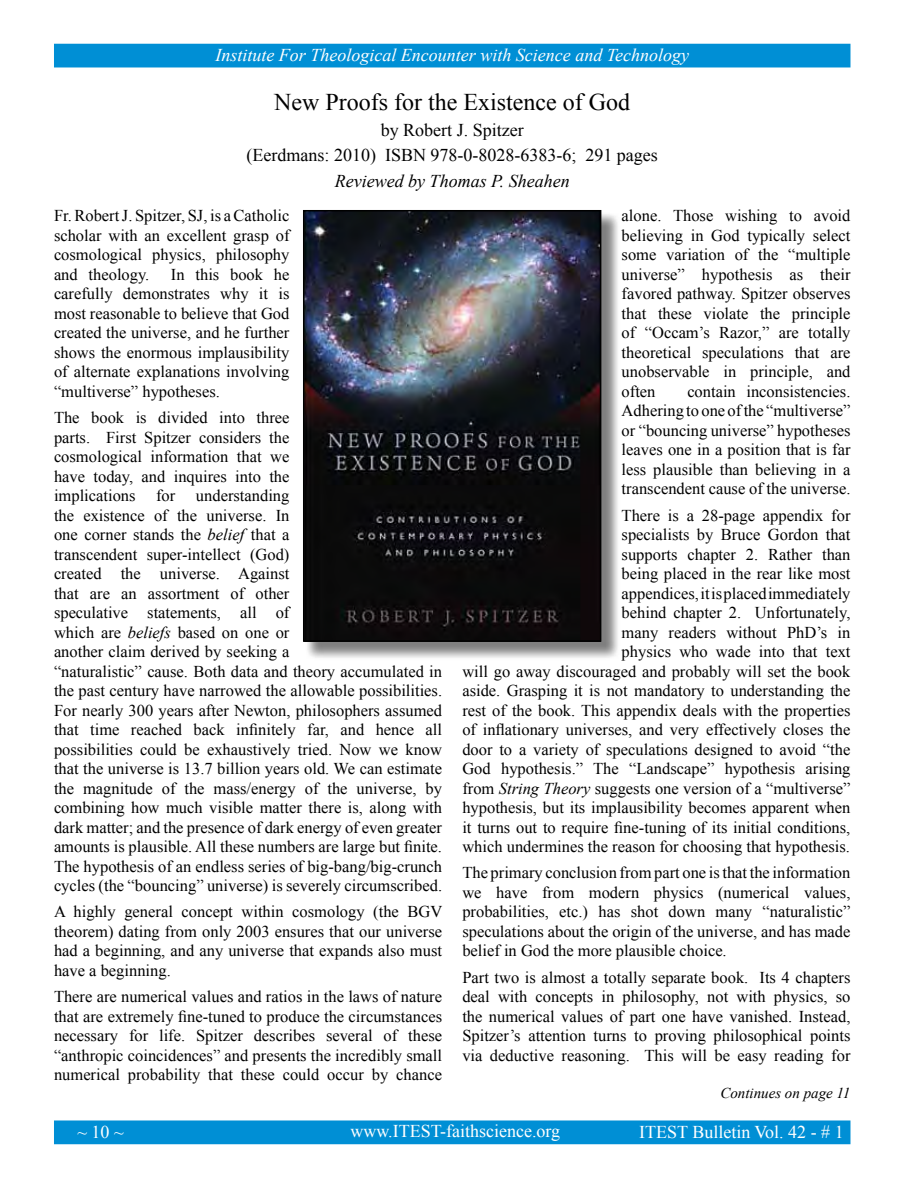
<style>
.page{position:relative;width:918px;height:1188px;background:#fff}
.page>*{position:absolute;margin:0;border:0;box-sizing:border-box;transform-origin:0 0}
.t1{font:24px "Times New Roman";color:#000}
.t2{font:18px/25.5px "Times New Roman";color:#000;text-align:center}
.t3{font:italic 18px "Times New Roman";color:#fff}
.t4{font:18px "Times New Roman";color:#fff}
.t5{font:italic 18px "Times New Roman";color:#000}
.t6{font:16.5px/19.5px "Times New Roman";color:#000;text-align:justify}
.t7{font:italic 15px "Times New Roman";color:#000}
.s1{font-style:italic}
</style>
<div class="page">
<div style="left:55px;top:1121px;width:795px;height:23px;background:#008fd5"></div>
<div style="left:54px;top:1120px;width:796px;height:24px;border:2px solid #008fd5"></div>
<div style="left:55px;top:44px;width:795px;height:23px;background:#008fd5"></div>
<img style="left:307px;top:212px;width:311px;height:446px">
<img style="left:306px;top:213px;width:292px;height:426px">
<div style="left:303px;top:210px;width:298px;height:432px;border:2px solid #000"></div>
<p class="t3" style="left:215px;top:43px;width:475px">Institute For Theological Encounter with Science and Technology</p>
<h1 class="t1" style="left:274px;top:86px;width:357px">New Proofs for the Existence of God</h1>
<p class="t2" style="left:247px;top:117px;width:413px">by Robert J. Spitzer<br>(Eerdmans: 2010) ISBN 978-0-8028-6383-6; 291 pages</p>
<p class="t5" style="left:335px;top:168px;width:237px">Reviewed by Thomas P. Sheahen</p>
<p class="t6" style="left:622px;top:206px;width:230px">alone. Those wishing to avoid believing in God typically select some variation of the “multiple universe” hypothesis as their favored pathway. Spitzer observes that these violate the principle of “Occam’s Razor,” are totally theoretical speculations that are unobservable in principle, and often</p>
<p class="t6" style="left:54px;top:206px;width:237px">Fr. Robert J. Spitzer, SJ, is a Catholic scholar with an excellent grasp of cosmological physics, philosophy and theology.</p>
<p class="t6" style="left:54px;top:264px;width:237px;text-indent:117px">In this book he carefully demonstrates why it is most reasonable to believe that God created the universe, and he further shows the enormous implausibility of alternate explanations involving “multiverse” hypotheses.</p>
<p class="t6" style="left:54px;top:408px;width:390px;text-align:left">The book is divided into three<br>parts. First Spitzer considers the<br>cosmological information that we<br>have today, and inquires into the<br>implications for understanding<br>the existence of the universe. In<br>one corner stands the <span class="s1">belief</span> that a<br>transcendent super-intellect (God)<br>created the universe. Against<br>that are an assortment of other<br>speculative statements, all of<br>which are <span class="s1">beliefs</span> based on one or<br>another claim derived by seeking a<br>“naturalistic” cause. Both data and theory accumulated in the past century have narrowed the allowable possibilities.<br>For nearly 300 years after Newton, philosophers assumed that time reached back infinitely far, and hence all possibilities could be exhaustively tried. Now we know that the universe is 13.7 billion years old. We can estimate the magnitude of the mass/energy of the universe, by combining how much visible matter there is, along with dark matter; and the presence of dark energy of even greater amounts is plausible. All these numbers are large but finite.<br>The hypothesis of an endless series of big-bang/big-crunch cycles (the “bouncing” universe) is severely circumscribed.</p>
<p class="t6" style="left:54px;top:902px;width:390px">A highly general concept within cosmology (the BGV theorem) dating from only 2003 ensures that our universe had a beginning, and any universe that expands also must have a beginning.</p>
<p class="t6" style="left:54px;top:987px;width:390px">There are numerical values and ratios in the laws of nature that are extremely fine-tuned to produce the circumstances necessary for life. Spitzer describes several of these “anthropic coincidences” and presents the incredibly small numerical probability that these could occur by chance</p>
<p class="t6" style="left:622px;top:381px;width:230px;text-indent:66px">contain inconsistencies.<br>Adhering to one of the “multiverse” or “bouncing universe” hypotheses leaves one in a position that is far less plausible than believing in a transcendent cause of the universe.</p>
<p class="t6" style="left:462px;top:505px;width:390px;text-align:right">There is a 28-page appendix for<br>specialists by Bruce Gordon that<br>supports chapter 2. Rather than<br>being placed in the rear like most<br>appendices, it is placed immediately<br>behind chapter 2. Unfortunately,<br>many readers without PhD’s in<br>physics who wade into that text<br>will go away discouraged and probably will set the book aside. Grasping it is not mandatory to understanding the rest of the book. This appendix deals with the properties of inflationary universes, and very effectively closes the door to a variety of speculations designed to avoid “the God hypothesis.” The “Landscape” hypothesis arising from <span class="s1">String Theory</span> suggests one version of a “multiverse” hypothesis, but its implausibility becomes apparent when it turns out to require fine-tuning of its initial conditions, which undermines the reason for choosing that hypothesis.</p>
<p class="t6" style="left:462px;top:863px;width:390px">The primary conclusion from part one is that the information we have from modern physics (numerical values, probabilities, etc.) has shot down many “naturalistic” speculations about the origin of the universe, and has made belief in God the more plausible choice.</p>
<p class="t6" style="left:462px;top:967px;width:390px">Part two is almost a totally separate book. Its 4 chapters deal with concepts in philosophy, not with physics, so the numerical values of part one have vanished. Instead, Spitzer’s attention turns to proving philosophical points via deductive reasoning. This will be easy reading for</p>
<p class="t4" style="left:77px;top:1120px;width:48px">~ 10 ~</p>
<p class="t7" style="left:720px;top:1082px;width:132px">Continues on page 11</p>
<p class="t4" style="left:350px;top:1119px;width:211px">www.ITEST-faithscience.org</p>
<p class="t4" style="left:639px;top:1120px;width:206px">ITEST Bulletin Vol. 42 - # 1</p>
</div>
